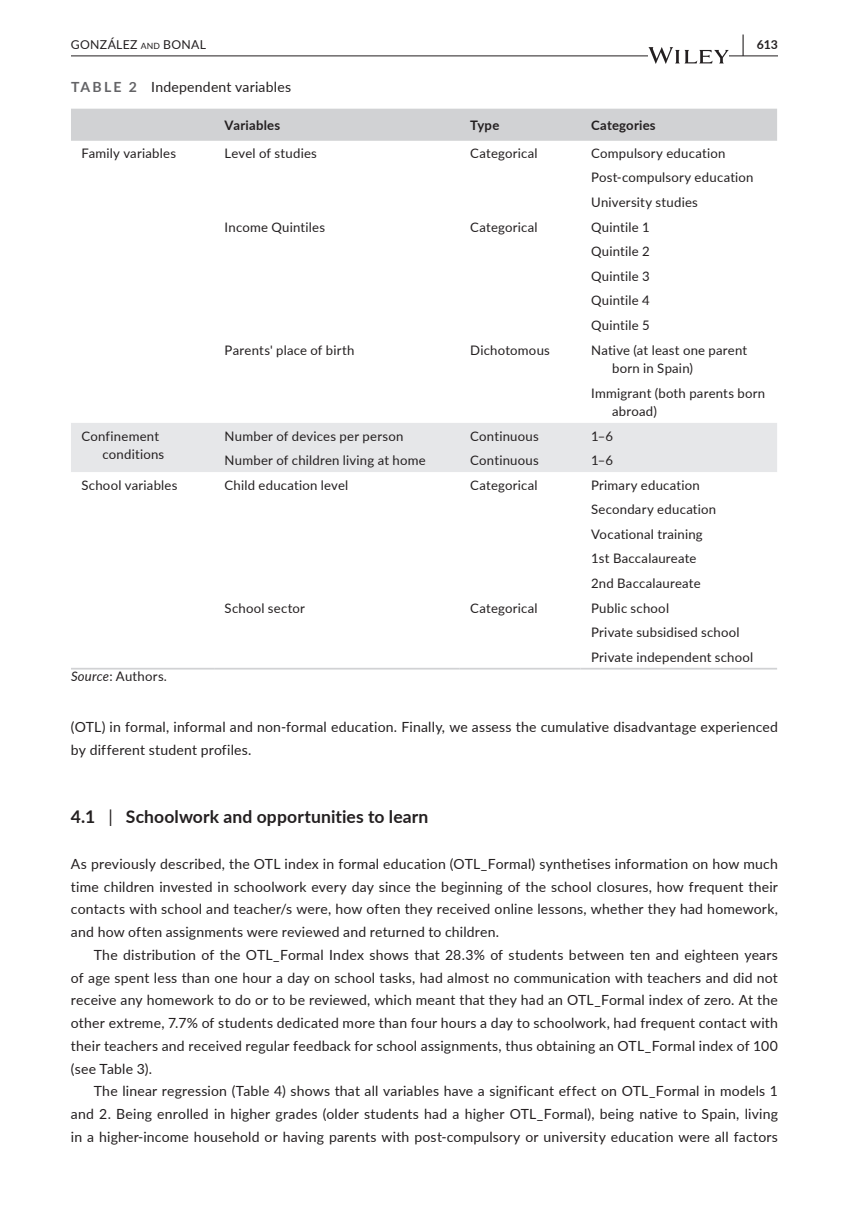
<style>
.page{position:relative;width:849px;height:1221px;background:#fff}
.page>*{position:absolute;margin:0;border:0;box-sizing:border-box;transform-origin:0 0}
.t1{font:700 22.75px "Lato";color:#231f20;scale:.48 1}
.t2{font:700 17.5px "Lato";letter-spacing:.01em;color:#231f20}
.t3{font:14px/22.8px "Lato";letter-spacing:.015em;color:#231f20;text-align:justify}
.t4{font:13.12px/24.5px "Lato";letter-spacing:.015em;color:#231f20}
.t5{font:700 13.12px "Lato";letter-spacing:.02em;color:#231f20}
.t6{font:12.25px "Lato";letter-spacing:.02em;color:#231f20}
.t7{font:700 12.25px "Lato";color:#231f20}
.s1{font-size:8.58px}
.s2{font-weight:700;color:#636366}
.s3{font-style:italic}
.s4{font-weight:400}
</style>
<div class="page">
<hr style="left:71px;top:55px;width:706px;height:1px;background:#231f20">
<svg style="left:648px;top:47px;width:80px;height:17px"></svg>
<div style="left:71px;top:109px;width:705px;height:32px;background:#d1d2d4"></div>
<div style="left:71px;top:423px;width:705px;height:49px;background:#e6e7e9"></div>
<hr style="left:71px;top:667px;width:143px;height:2px;background:#d1d2d4">
<hr style="left:214px;top:667px;width:245px;height:2px;background:#d1d2d4">
<hr style="left:459px;top:667px;width:121px;height:2px;background:#d1d2d4">
<hr style="left:580px;top:667px;width:196px;height:2px;background:#d1d2d4">
<h1 class="t1" style="left:741px;top:27px;width:7px">|</h1>
<p class="t6" style="left:71px;top:36px;width:136px">GONZÁLEZ <span class="s1">an d</span> BONAL</p>
<p class="t7" style="left:756px;top:35px;width:23px">613</p>
<p class="t3" style="left:71px;top:75px;width:221px"><span class="s2">TABLE 2</span> Independent variables</p>
<p class="t5" style="left:224px;top:115px;width:57px">Variables</p>
<p class="t5" style="left:470px;top:115px;width:31px">Type</p>
<p class="t5" style="left:591px;top:115px;width:66px">Categories</p>
<p class="t4" style="left:81px;top:140px;width:96px">Family variables</p>
<p class="t4" style="left:224px;top:140px;width:94px">Level of studies</p>
<p class="t4" style="left:470px;top:140px;width:69px">Categorical</p>
<p class="t4" style="left:591px;top:140px;width:164px">Compulsory education<br>Post-compulsory education<br>University studies</p>
<p class="t4" style="left:224px;top:214px;width:102px">Income Quintiles</p>
<p class="t4" style="left:470px;top:214px;width:69px">Categorical</p>
<p class="t4" style="left:591px;top:214px;width:60px;text-align:justify">Quintile 1<br>Quintile 2<br>Quintile 3<br>Quintile 4<br>Quintile 5</p>
<p class="t4" style="left:224px;top:337px;width:131px">Parents' place of birth</p>
<p class="t4" style="left:470px;top:337px;width:81px">Dichotomous</p>
<p class="t4" style="left:612px;top:340px;width:136px;line-height:18.4px;text-indent:-21px">Native (at least one parent born in Spain)</p>
<p class="t4" style="left:612px;top:383px;width:155px;line-height:18.4px;text-indent:-21px">Immigrant (both parents born abroad)</p>
<p class="t4" style="left:102px;top:426px;width:63px;line-height:18.4px;text-indent:-21px">Confinement conditions</p>
<p class="t4" style="left:224px;top:423px;width:180px">Number of devices per person</p>
<p class="t4" style="left:470px;top:423px;width:70px">Continuous</p>
<p class="t4" style="left:591px;top:423px;width:24px">1–6</p>
<p class="t4" style="left:224px;top:447px;width:202px">Number of children living at home</p>
<p class="t4" style="left:470px;top:447px;width:70px">Continuous</p>
<p class="t4" style="left:591px;top:447px;width:24px">1–6</p>
<p class="t4" style="left:81px;top:472px;width:97px">School variables</p>
<p class="t4" style="left:224px;top:472px;width:125px">Child education level</p>
<p class="t4" style="left:470px;top:472px;width:69px">Categorical</p>
<p class="t4" style="left:591px;top:472px;width:127px">Primary education<br>Secondary education<br>Vocational training<br>1st Baccalaureate<br>2nd Baccalaureate</p>
<p class="t4" style="left:224px;top:595px;width:82px">School sector</p>
<p class="t4" style="left:470px;top:595px;width:69px">Categorical</p>
<p class="t4" style="left:591px;top:595px;width:164px">Public school<br>Private subsidised school<br>Private independent school</p>
<p class="t4" style="left:71px;top:663px;width:97px"><span class="s3">Source</span>: Authors.</p>
<p class="t3" style="left:71px;top:715px;width:708px">(OTL) in formal, informal and non-formal education. Finally, we assess the cumulative disadvantage experienced by different student profiles.</p>
<p class="t2" style="left:71px;top:804px;width:359px">4.1 <span class="s4">|</span> Schoolwork and opportunities to learn</p>
<p class="t3" style="left:71px;top:851px;width:708px">As previously described, the OTL index in formal education (OTL_Formal) synthetises information on how much time children invested in schoolwork every day since the beginning of the school closures, how frequent their contacts with school and teacher/s were, how often they received online lessons, whether they had homework, and how often assignments were reviewed and returned to children.</p>
<p class="t3" style="left:71px;top:942px;width:708px;text-indent:23px">The distribution of the OTL_Formal Index shows that 28.3% of students between ten and eighteen years of age spent less than one hour a day on school tasks, had almost no communication with teachers and did not receive any homework to do or to be reviewed, which meant that they had an OTL_Formal index of zero. At the other extreme, 7.7% of students dedicated more than four hours a day to schoolwork, had frequent contact with their teachers and received regular feedback for school assignments, thus obtaining an OTL_Formal index of 100 (see Table 3).</p>
<p class="t3" style="left:71px;top:1079px;width:708px;text-indent:23px">The linear regression (Table 4) shows that all variables have a significant effect on OTL_Formal in models 1 and 2. Being enrolled in higher grades (older students had a higher OTL_Formal), being native to Spain, living in a higher-income household or having parents with post-compulsory or university education were all factors</p>
</div>
